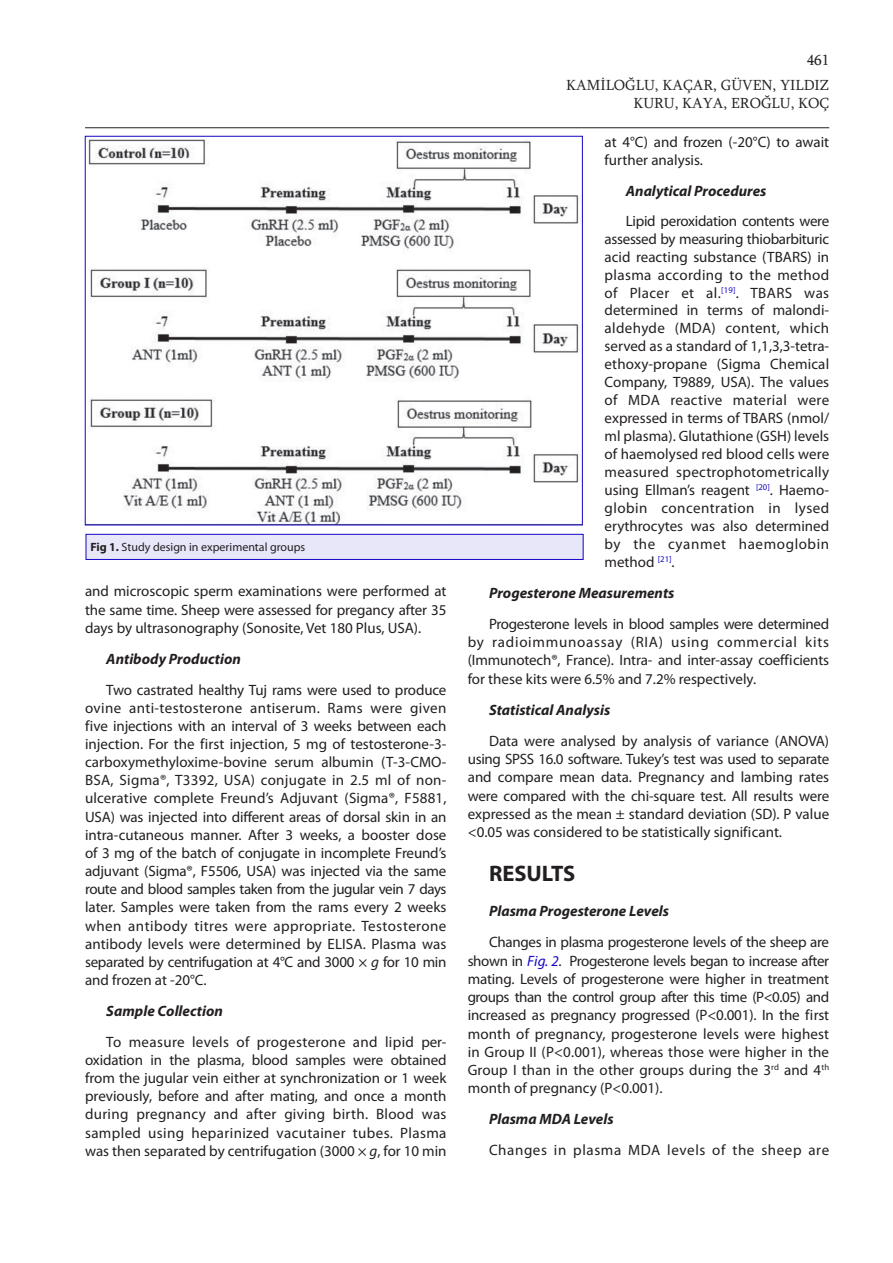
<style>
.page{position:relative;width:893px;height:1263px;background:#fff}
.page>*{position:absolute;margin:0;border:0;box-sizing:border-box;transform-origin:0 0}
.t1{font:700 22.5px "Myriad Pro";color:#231f20}
.t2{font:15px/18.1px "Myriad Pro";color:#231f20;text-align:justify}
.t3{font:italic 700 15px "Myriad Pro";color:#231f20}
.t4{font:15px/25px "Sylfaen";color:#231f20;text-align:right}
.t5{font:15px "Myriad Pro";letter-spacing:.04em;color:#231f20}
.t6{font:12px "Myriad Pro";color:#231f20}
.s1{font-weight:700}
.s2{font-style:italic}
.s3{font-style:italic;color:#1506c7}
</style>
<div class="page">
<hr style="left:85px;top:127px;width:744px;height:1px;background:#231f20">
<img style="left:88px;top:139px;width:491px;height:384px">
<div style="left:86px;top:534px;width:497px;height:25px;background:#e8e6f9"></div>
<div style="left:86px;top:534px;width:497px;height:26px;border:1px solid #1506c7"></div>
<p class="t6" style="left:90px;top:540px;width:216px"><span class="s1">Fig 1.</span> Study design in experimental groups</p>
<p class="t2" style="left:85px;top:582px;width:363px">and microscopic sperm examinations were performed at the same time. Sheep were assessed for pregancy after 35 days by ultrasonography (Sonosite, Vet 180 Plus, USA).</p>
<p class="t3" style="left:106px;top:649px;width:136px">Antibody Production</p>
<p class="t2" style="left:85px;top:680px;width:363px;text-indent:21px">Two castrated healthy Tuj rams were used to produce ovine anti-testosterone antiserum. Rams were given five injections with an interval of 3 weeks between each injection. For the first injection, 5 mg of testosterone-3- carboxymethyloxime-bovine serum albumin (T-3-CMO-BSA, Sigma®, T3392, USA) conjugate in 2.5 ml of non&shy;ulcerative complete Freund’s Adjuvant (Sigma®, F5881, USA) was injected into different areas of dorsal skin in an intra-cutaneous manner. After 3 weeks, a booster dose of 3 mg of the batch of conjugate in incomplete Freund’s adjuvant (Sigma®, F5506, USA) was injected via the same route and blood samples taken from the jugular vein 7 days later. Samples were taken from the rams every 2 weeks when antibody titres were appropriate. Testosterone antibody levels were determined by ELISA. Plasma was separated by centrifugation at 4°C and 3000 × <span class="s2">g</span> for 10 min and frozen at -20°C.</p>
<p class="t3" style="left:106px;top:1001px;width:118px">Sample Collection</p>
<p class="t2" style="left:85px;top:1032px;width:363px;text-indent:21px">To measure levels of progesterone and lipid per&shy;oxidation in the plasma, blood samples were obtained from the jugular vein either at synchronization or 1 week previously, before and after mating, and once a month during pregnancy and after giving birth. Blood was sampled using heparinized vacutainer tubes. Plasma was then separated by centrifugation (3000 × <span class="s2">g</span>, for 10 min</p>
<p class="t4" style="left:566px;top:47px;width:265px">461<br>KAMİLOĞLU, KAÇAR, GÜVEN, YILDIZ</p>
<p class="t4" style="left:633px;top:90px;width:197px">KURU, KAYA, EROĞLU, KOÇ</p>
<p class="t2" style="left:605px;top:133px;width:226px">at 4°C) and frozen (-20°C) to await further analysis.</p>
<p class="t3" style="left:626px;top:181px;width:142px">Analytical Procedures</p>
<p class="t2" style="left:605px;top:212px;width:226px;text-indent:21px">Lipid peroxidation contents were assessed by measuring thiobarbituric acid reacting substance (TBARS) in plasma according to the method of Placer et al.<sup>[19]</sup>. TBARS was determined in terms of malondi&shy;aldehyde (MDA) content, which served as a standard of 1,1,3,3-tetra&shy;ethoxy-propane (Sigma Chemical Company, T9889, USA). The values of MDA reactive material were expressed in terms of TBARS (nmol/ ml plasma). Glutathione (GSH) levels of haemolysed red blood cells were measured spectrophotometrically using Ellman’s reagent <sup>[20]</sup>. Haemo&shy;globin concentration in lysed erythrocytes was also determined by the cyanmet haemoglobin method <sup>[21]</sup>.</p>
<p class="t3" style="left:489px;top:583px;width:187px">Progesterone Measurements</p>
<p class="t2" style="left:468px;top:614px;width:363px;text-indent:21px">Progesterone levels in blood samples were determined by radioimmunoassay (RIA) using commercial kits (Immunotech®, France). Intra- and inter-assay coefficients for these kits were 6.5% and 7.2% respectively.</p>
<p class="t3" style="left:489px;top:700px;width:123px">Statistical Analysis</p>
<p class="t2" style="left:468px;top:731px;width:363px;text-indent:21px">Data were analysed by analysis of variance (ANOVA) using SPSS 16.0 software. Tukey’s test was used to separate and compare mean data. Pregnancy and lambing rates were compared with the chi-square test. All results were expressed as the mean ± standard deviation (SD). P value &lt;0.05 was considered to be statistically significant.</p>
<h1 class="t1" style="left:489px;top:859px;width:88px">RESULTS</h1>
<p class="t3" style="left:489px;top:902px;width:182px">Plasma Progesterone Levels</p>
<p class="t2" style="left:468px;top:933px;width:363px;text-indent:21px">Changes in plasma progesterone levels of the sheep are shown in <span class="s3">Fig. 2</span>. Progesterone levels began to increase after mating. Levels of progesterone were higher in treatment groups than the control group after this time (P&lt;0.05) and increased as pregnancy progressed (P&lt;0.001). In the first month of pregnancy, progesterone levels were highest in Group II (P&lt;0.001), whereas those were higher in the Group I than in the other groups during the 3<sup>rd</sup> and 4<sup>th </sup>month of pregnancy (P&lt;0.001).</p>
<p class="t3" style="left:489px;top:1109px;width:126px">Plasma MDA Levels</p>
<p class="t5" style="left:489px;top:1141px;width:342px">Changes in plasma MDA levels of the sheep are</p>
</div>
